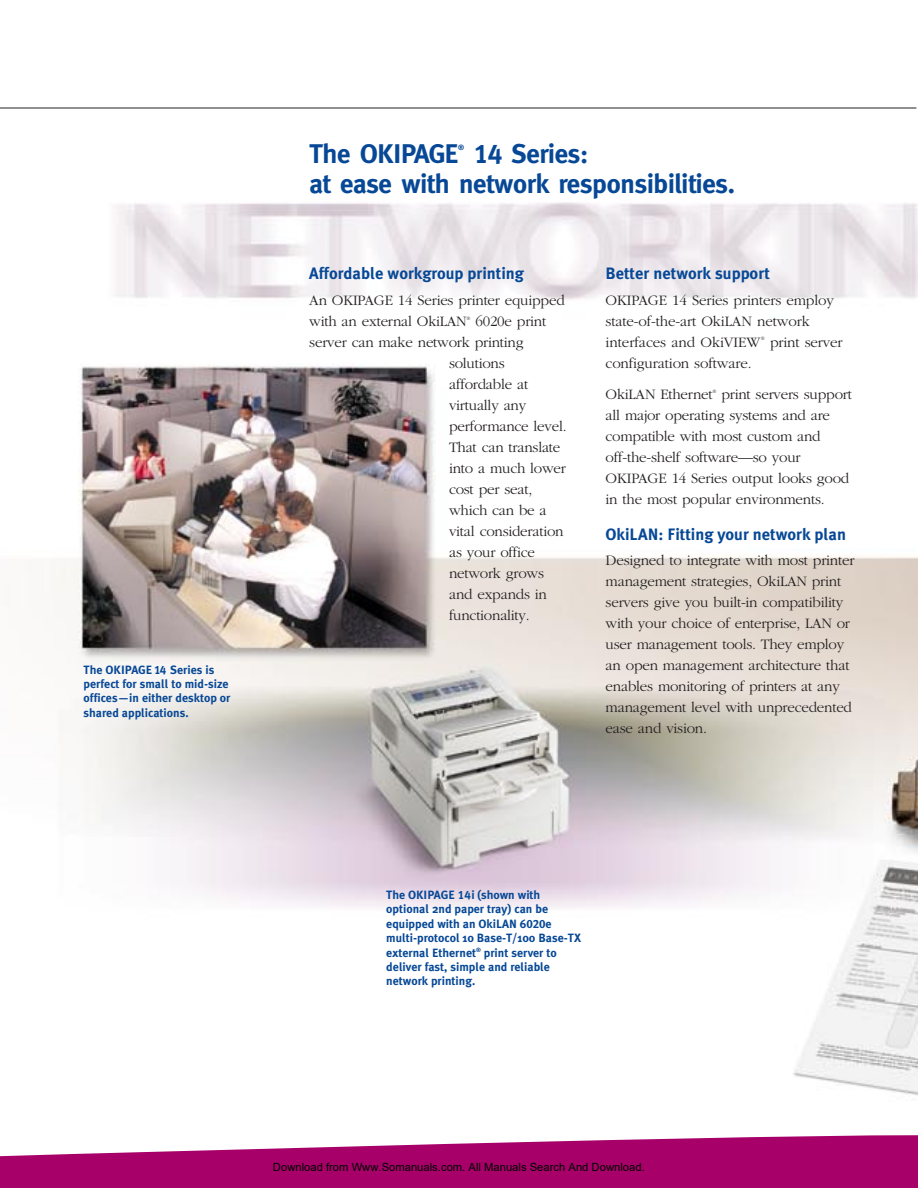
<style>
.page{position:relative;width:918px;height:1188px;background:#fff}
.page>*{position:absolute;margin:0;border:0;box-sizing:border-box;transform-origin:0 0}
.t1{font:700 27px/30px "Meta";letter-spacing:-.01em;color:#074896}
.t2{font:700 16.5px "Meta Plus";color:#074896}
.t3{font:300 15px/21px "Garamond";letter-spacing:-.015em;color:#231f20}
.t4{font:700 12px/14.4px "Meta Plus";color:#074896}
.t5{font:11.25px "Arial";color:#000}
.t6{font:700 7.5px "Meta";color:#074896}
.t7{font:300 5.25px "Garamond";color:#231f20}
.s1{font-family:"Meta Plus Bold Caps";font-weight:400}
</style>
<div class="page">
<img style="left:0;top:107px;width:918px;height:1081px">
<svg style="left:0;top:1135px;width:917px;height:53px;fill:#a70169"></svg>
<hr style="left:0;top:108px;width:916px;height:1px;background:#231f20">
<p class="t4" style="left:84px;top:663px;width:148px">The OKIPAGE <span class="s1">14</span> Series is perfect for small to mid-size offices—in either desktop or shared applications.</p>
<h1 class="t1" style="left:309px;top:141px;width:151px">The OKIPAGE</h1>
<p class="t6" style="left:458px;top:144px;width:7px">®</p>
<h1 class="t1" style="left:309px;top:141px;width:427px;text-indent:164px"><span class="s1">14</span> Series:<br>at ease with network responsibilities.</h1>
<p class="t2" style="left:309px;top:267px;width:216px">Affordable workgroup printing</p>
<p class="t3" style="left:309px;top:291px;width:257px">An OKIPAGE 14 Series printer equipped with an external OkiLAN</p>
<p class="t7" style="left:467px;top:316px;width:5px">®</p>
<p class="t3" style="left:475px;top:312px;width:72px">6020e print</p>
<p class="t3" style="left:309px;top:333px;width:216px">server can make network printing</p>
<p class="t3" style="left:449px;top:354px;width:57px">solutions</p>
<p class="t3" style="left:449px;top:375px;width:81px">affordable at</p>
<p class="t3" style="left:449px;top:396px;width:79px">virtually any</p>
<p class="t3" style="left:449px;top:417px;width:119px">performance level.</p>
<p class="t3" style="left:449px;top:438px;width:113px">That can translate</p>
<p class="t3" style="left:449px;top:459px;width:118px">into a much lower</p>
<p class="t3" style="left:449px;top:480px;width:85px">cost per seat,</p>
<p class="t3" style="left:449px;top:501px;width:99px">which can be a</p>
<p class="t3" style="left:449px;top:522px;width:116px">vital consideration</p>
<p class="t3" style="left:449px;top:543px;width:88px">as your office</p>
<p class="t3" style="left:449px;top:564px;width:96px">network grows</p>
<p class="t3" style="left:449px;top:585px;width:99px">and expands in</p>
<p class="t3" style="left:449px;top:606px;width:82px">functionality.</p>
<p class="t2" style="left:606px;top:267px;width:166px">Better network support</p>
<p class="t3" style="left:606px;top:291px;width:230px">OKIPAGE 14 Series printers employ state-of-the-art OkiLAN network interfaces and OkiVIEW</p>
<p class="t7" style="left:761px;top:337px;width:5px">®</p>
<p class="t3" style="left:770px;top:333px;width:74px">print server</p>
<p class="t3" style="left:606px;top:348px;width:147px;line-height:31.8px">configuration software.<br>OkiLAN Ethernet</p>
<p class="t7" style="left:712px;top:389px;width:5px">®</p>
<p class="t3" style="left:606px;top:385px;width:248px;text-indent:116px">print servers support all major operating systems and are compatible with most custom and off-the-shelf software—so your<br>OKIPAGE 14 Series output looks good in the most popular environments.</p>
<p class="t2" style="left:606px;top:527px;width:242px">OkiLAN: Fitting your network plan</p>
<p class="t3" style="left:606px;top:551px;width:250px">Designed to integrate with most printer management strategies, OkiLAN print servers give you built-in compatibility with your choice of enterprise, LAN or user management tools. They employ an open management architecture that enables monitoring of printers at any management level with unprecedented ease and vision.</p>
<p class="t4" style="left:386px;top:888px;width:196px">The OKIPAGE <span class="s1">14</span>i (shown with optional 2nd paper tray) can be equipped with an OkiLAN <span class="s1">6020</span>e multi-protocol 10 Base-T/100 Base-TX external Ethernet<sup>®</sup> print server to deliver fast, simple and reliable network printing.</p>
<p class="t5" style="left:273px;top:1160px;width:373px">Download from Www.Somanuals.com. All Manuals Search And Download.</p>
</div>
